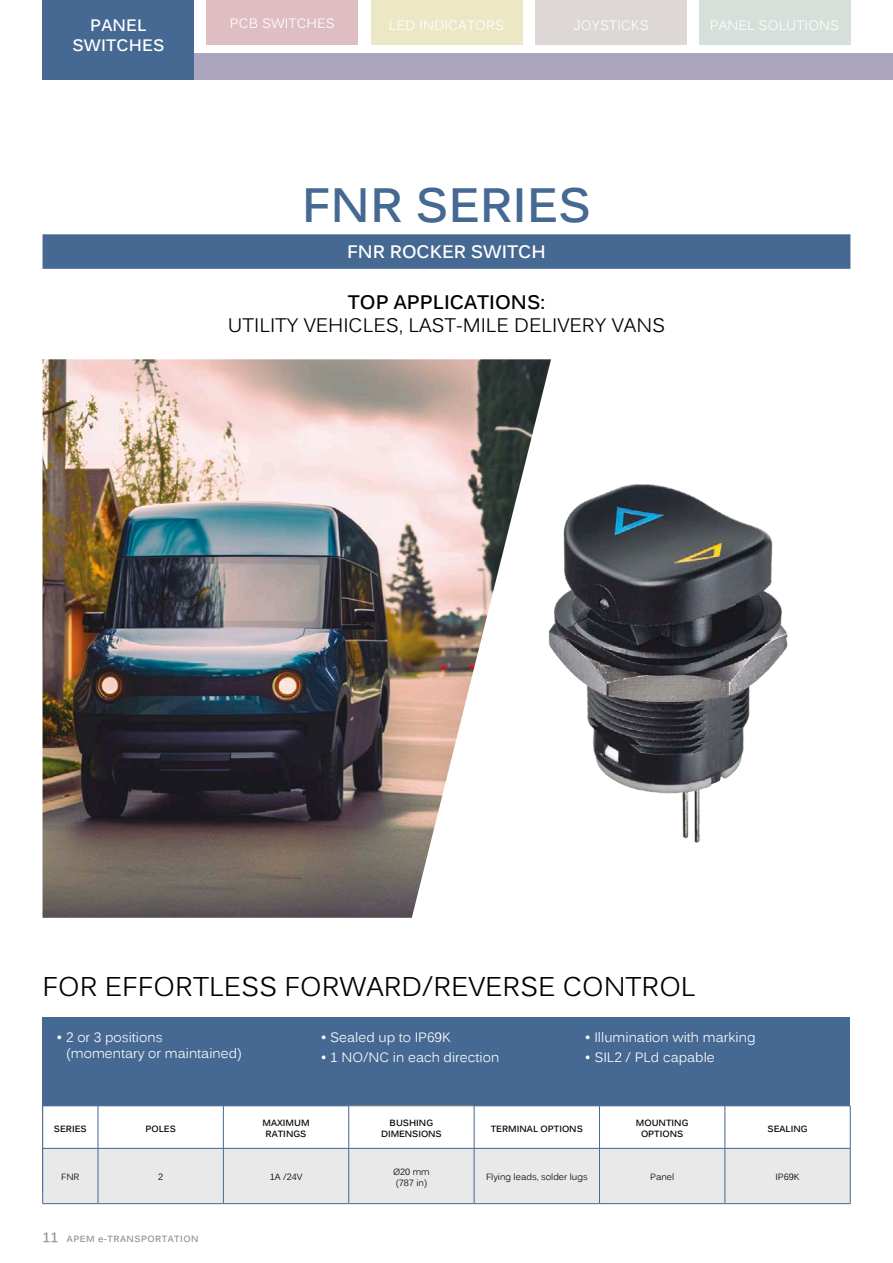
<style>
.page{position:relative;width:893px;height:1263px;background:#fff}
.page>*{position:absolute;margin:0;border:0;box-sizing:border-box;transform-origin:0 0}
.t1{font:700 48px "Kalinga";color:#456992}
.t2{font:27px "Kalinga";color:#000}
.categorie{font:19.5px "Kalinga";color:#000}
.categorie-2{font:700 19.5px "Kalinga";color:#000}
.categorie-3{font:700 18px "Kalinga";color:#fff}
.t3{font:700 16.5px "Kalinga";letter-spacing:.01em;color:#fff}
.t4{font:13.5px/16.2px "Kalinga";color:#fff}
.t5{font:700 9px/10.8px "Kalinga";color:#000;text-align:center}
.t6{font:9px "Kalinga";color:#000}
.t7{font:700 9px "Kalinga";letter-spacing:.05em;color:#919191}
.s1{font-size:13.5px}
</style>
<div class="page">
<div style="left:43px;top:53px;width:850px;height:26px;background:#aba5c0"></div>
<div style="left:43px;top:0;width:151px;height:79px;background:#456992"></div>
<svg style="left:206px;top:0;width:645px;height:45px;fill:#dedfd5"></svg>
<img style="left:43px;top:359px;width:508px;height:559px">
<img style="left:513px;top:444px;width:275px;height:410px">
<div style="left:43px;top:1017px;width:807px;height:176px;background:#456992"></div>
<div style="left:43px;top:234px;width:807px;height:35px;background:#456992"></div>
<svg style="left:43px;top:1106px;width:807px;height:97px"></svg>
<hr style="left:349px;top:1105px;width:125px;height:1px;background:#8a746b">
<hr style="left:98px;top:1106px;width:1px;height:42px;background:#456992">
<hr style="left:223px;top:1106px;width:1px;height:42px;background:#456992">
<hr style="left:348px;top:1106px;width:1px;height:42px;background:#456992">
<hr style="left:42px;top:1106px;width:1px;height:42px;background:#456992">
<hr style="left:43px;top:1148px;width:55px;height:1px;background:#456992">
<hr style="left:42px;top:1148px;width:1px;height:55px;background:#456992">
<hr style="left:43px;top:1203px;width:55px;height:1px;background:#456992">
<hr style="left:98px;top:1148px;width:125px;height:1px;background:#456992">
<hr style="left:98px;top:1148px;width:1px;height:55px;background:#456992">
<hr style="left:98px;top:1203px;width:125px;height:1px;background:#456992">
<hr style="left:223px;top:1148px;width:126px;height:1px;background:#456992">
<hr style="left:223px;top:1148px;width:1px;height:55px;background:#456992">
<hr style="left:223px;top:1203px;width:126px;height:1px;background:#456992">
<hr style="left:349px;top:1148px;width:125px;height:1px;background:#456992">
<hr style="left:348px;top:1148px;width:1px;height:55px;background:#456992">
<hr style="left:349px;top:1203px;width:125px;height:1px;background:#456992">
<hr style="left:474px;top:1106px;width:1px;height:42px;background:#456992">
<hr style="left:599px;top:1106px;width:1px;height:42px;background:#456992">
<hr style="left:725px;top:1106px;width:1px;height:42px;background:#456992">
<hr style="left:850px;top:1106px;width:1px;height:42px;background:#456992">
<hr style="left:474px;top:1148px;width:125px;height:1px;background:#456992">
<hr style="left:474px;top:1148px;width:1px;height:55px;background:#456992">
<hr style="left:599px;top:1148px;width:126px;height:1px;background:#456992">
<hr style="left:599px;top:1148px;width:1px;height:55px;background:#456992">
<hr style="left:474px;top:1203px;width:125px;height:1px;background:#456992">
<hr style="left:599px;top:1203px;width:126px;height:1px;background:#456992">
<hr style="left:725px;top:1148px;width:125px;height:1px;background:#456992">
<hr style="left:725px;top:1148px;width:1px;height:55px;background:#456992">
<hr style="left:725px;top:1203px;width:125px;height:1px;background:#456992">
<hr style="left:850px;top:1148px;width:1px;height:55px;background:#456992">
<p class="t3" style="left:90px;top:14px;width:58px">PANEL</p>
<p class="t4" style="left:230px;top:16px;width:106px">PCB SWITCHES</p>
<p class="t3" style="left:72px;top:34px;width:93px">SWITCHES</p>
<p class="t4" style="left:389px;top:19px;width:117px">LED INDICATORS</p>
<p class="t4" style="left:574px;top:19px;width:76px">JOYSTICKS</p>
<p class="t4" style="left:710px;top:19px;width:131px">PANEL SOLUTIONS</p>
<p class="t1" style="left:302px;top:174px;width:291px">FNR SERIES</p>
<p class="categorie-3" style="left:347px;top:240px;width:200px">FNR ROCKER SWITCH</p>
<p class="categorie-2" style="left:348px;top:289px;width:199px">TOP APPLICATIONS:</p>
<p class="categorie" style="left:228px;top:313px;width:439px">UTILITY VEHICLES, LAST-MILE DELIVERY VANS</p>
<p class="t2" style="left:43px;top:969px;width:655px">FOR EFFORTLESS FORWARD/REVERSE CONTROL</p>
<p class="t4" style="left:66px;top:1030px;width:177px;text-indent:-10px">• 2 or 3 positions (momentary or maintained)</p>
<p class="t4" style="left:321px;top:1030px;width:132px">• Sealed up to IP69K</p>
<p class="t4" style="left:585px;top:1030px;width:172px">• Illumination with marking</p>
<p class="t4" style="left:585px;top:1050px;width:132px">• SIL2 / PLd capable</p>
<p class="t4" style="left:321px;top:1050px;width:180px">• 1 NO/NC in each direction</p>
<p class="t5" style="left:54px;top:1124px;width:34px">SERIES</p>
<p class="t5" style="left:145px;top:1124px;width:32px">POLES</p>
<p class="t5" style="left:262px;top:1118px;width:49px">MAXIMUM</p>
<p class="t5" style="left:266px;top:1129px;width:42px">RATINGS</p>
<p class="t5" style="left:381px;top:1118px;width:62px">BUSHING<br>DIMENSIONS</p>
<p class="t5" style="left:491px;top:1124px;width:94px">TERMINAL OPTIONS</p>
<p class="t5" style="left:636px;top:1118px;width:54px">MOUNTING</p>
<p class="t5" style="left:641px;top:1129px;width:44px">OPTIONS</p>
<p class="t5" style="left:767px;top:1124px;width:42px">SEALING</p>
<p class="t6" style="left:61px;top:1171px;width:20px">FNR</p>
<p class="t6" style="left:158px;top:1171px;width:7px">2</p>
<p class="t6" style="left:270px;top:1171px;width:34px">1A /24V</p>
<p class="t7" style="left:43px;top:1233px;width:158px"><span class="s1">11</span> APEM e-TRANSPORTATION</p>
<p class="t6" style="left:393px;top:1166px;width:38px">Ø20 mm</p>
<p class="t6" style="left:396px;top:1177px;width:33px">(787 in)</p>
<p class="t6" style="left:486px;top:1171px;width:103px">Flying leads, solder lugs</p>
<p class="t6" style="left:650px;top:1171px;width:26px">Panel</p>
<p class="t6" style="left:776px;top:1171px;width:26px">IP69K</p>
</div>
